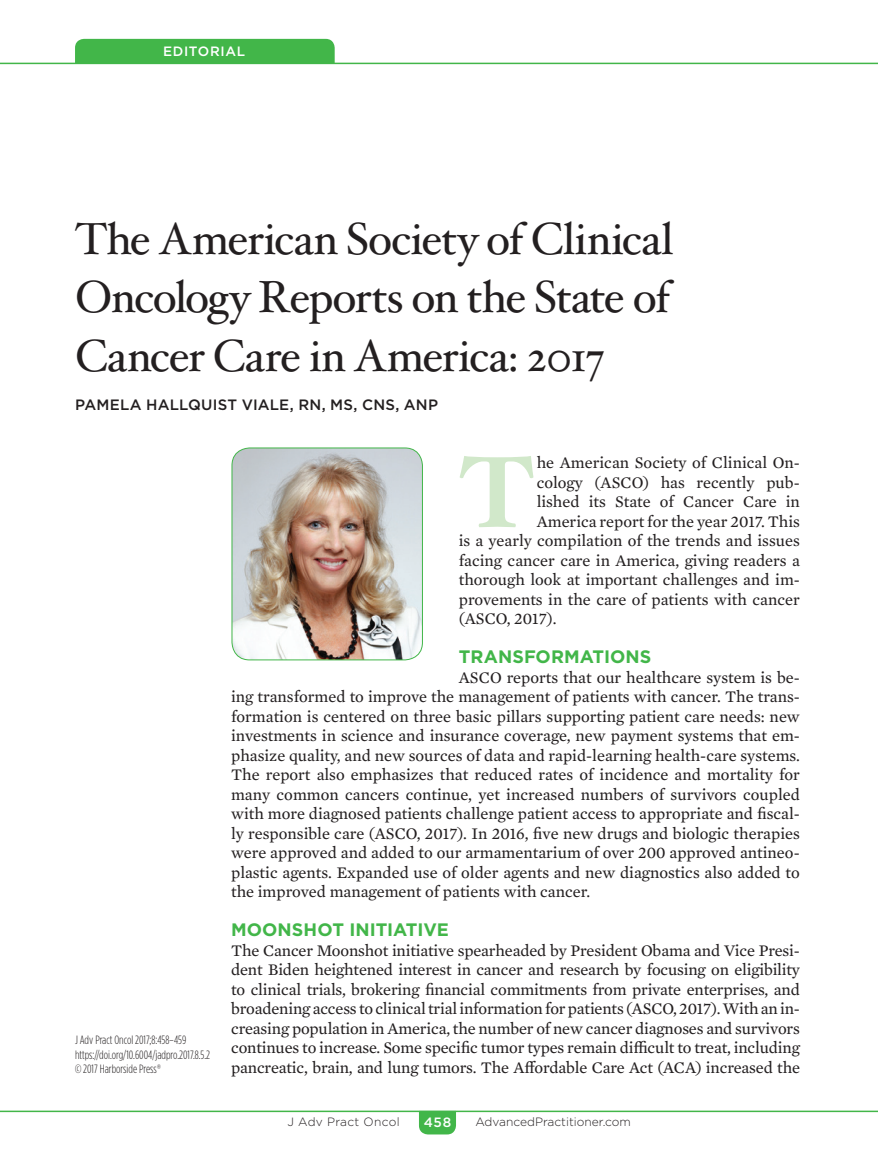
<style>
.page{position:relative;width:878px;height:1175px;background:#fff}
.page>*{position:absolute;margin:0;border:0;box-sizing:border-box;transform-origin:0 0}
.Body_txt___Drop_cap{font:700 101.25px "Hoefler Txt";color:#d1e8ca}
.t1{font:45px/58.5px "Hoefler Txt";letter-spacing:-.035em;color:#231f20;text-align:justify}
.Subhead_1{font:700 18px "Gotham";color:#42b649}
.Body_txt_no-indent{font:16.5px/19.5px "Mercury Text G2";letter-spacing:-.01em;color:#231f20;text-align:justify}
.Body_txt___Drop_cap-2{font:16.5px "Mercury Text G2";color:#231f20}
.Author{font:500 15px "Gotham";letter-spacing:.01em;color:#231f20}
.t2{font:500 13.5px "Gotham";letter-spacing:.05em;color:#fff}
.Correspondence_to{font:300 12px/14.4px "Gotham Condensed";color:#231f20}
.t3{font:300 12px "Gotham";color:#231f20}
.t4{font:300 12px "Gotham";letter-spacing:.025em;color:#231f20}
</style>
<div class="page">
<hr style="left:0;top:1110px;width:878px;height:2px;background:#42b649">
<svg style="left:419px;top:1110px;width:37px;height:24px"></svg>
<hr style="left:0;top:63px;width:878px;height:1px;background:#42b649">
<div style="left:75px;top:39px;width:259px;height:24px;background:#42b649"></div>
<img style="left:232px;top:448px;width:190px;height:212px">
<div style="left:231px;top:447px;width:192px;height:213px;border:1px solid #42b649;border-radius:18px"></div>
<p class="t2" style="left:163px;top:43px;width:84px">EDITORIAL</p>
<p class="t1" style="left:75px;top:208px;width:599px">The American Society of Clinical Oncology Reports on the State of Cancer Care in America: 2017</p>
<p class="Author" style="left:75px;top:394px;width:364px">PAMELA HALLQUIST VIALE, RN, MS, CNS, ANP</p>
<p class="Correspondence_to" style="left:75px;top:1032px;width:137px">J Adv Pract Oncol 2017;8:458–459 https://doi.org/10.6004/jadpro.2017.8.5.2 © 2017 Harborside Press®</p>
<p class="Body_txt___Drop_cap" style="left:459px;top:429px;width:77px">T</p>
<p class="Body_txt___Drop_cap-2" style="left:536px;top:451px;width:265px">he American Society of Clinical On-</p>
<p class="Body_txt___Drop_cap-2" style="left:536px;top:470px;width:265px">cology (ASCO) has recently pub-</p>
<p class="Body_txt___Drop_cap-2" style="left:536px;top:490px;width:265px">lished its State of Cancer Care in</p>
<p class="Body_txt___Drop_cap-2" style="left:536px;top:509px;width:265px">America report for the year 2017. This</p>
<p class="Body_txt___Drop_cap-2" style="left:459px;top:529px;width:342px">is a yearly compilation of the trends and issues</p>
<p class="Body_txt___Drop_cap-2" style="left:459px;top:548px;width:342px">facing cancer care in America, giving readers a</p>
<p class="Body_txt___Drop_cap-2" style="left:459px;top:568px;width:342px">thorough look at important challenges and im-</p>
<p class="Body_txt___Drop_cap-2" style="left:459px;top:587px;width:342px">provements in the care of patients with cancer</p>
<p class="Body_txt___Drop_cap-2" style="left:459px;top:607px;width:99px">(ASCO, 2017).</p>
<p class="Subhead_1" style="left:459px;top:645px;width:194px">TRANSFORMATIONS</p>
<p class="Body_txt_no-indent" style="left:231px;top:666px;width:570px;text-indent:228px">ASCO reports that our healthcare system is be&shy;ing transformed to improve the management of patients with cancer. The trans&shy;formation is centered on three basic pillars supporting patient care needs: new investments in science and insurance coverage, new payment systems that em&shy;phasize quality, and new sources of data and rapid-learning health-care systems.<br>The report also emphasizes that reduced rates of incidence and mortality for many common cancers continue, yet increased numbers of survivors coupled with more diagnosed patients challenge patient access to appropriate and fiscal&shy;ly responsible care (ASCO, 2017). In 2016, five new drugs and biologic therapies were approved and added to our armamentarium of over 200 approved antineo&shy;plastic agents. Expanded use of older agents and new diagnostics also added to the improved management of patients with cancer.</p>
<p class="Subhead_1" style="left:231px;top:918px;width:219px">MOONSHOT INITIATIVE</p>
<p class="Body_txt_no-indent" style="left:231px;top:939px;width:570px">The Cancer Moonshot initiative spearheaded by President Obama and Vice Presi&shy;dent Biden heightened interest in cancer and research by focusing on eligibility to clinical trials, brokering financial commitments from private enterprises, and broadening access to clinical trial information for patients (ASCO, 2017). With an in&shy;creasing population in America, the number of new cancer diagnoses and survivors continues to increase. Some specific tumor types remain difficult to treat, including pancreatic, brain, and lung tumors. The Affordable Care Act (ACA) increased the</p>
<p class="t4" style="left:287px;top:1114px;width:114px">J Adv Pract Oncol</p>
<p class="t2" style="left:424px;top:1113px;width:29px">458</p>
<p class="t3" style="left:475px;top:1114px;width:157px">AdvancedPractitioner.com</p>
</div>
